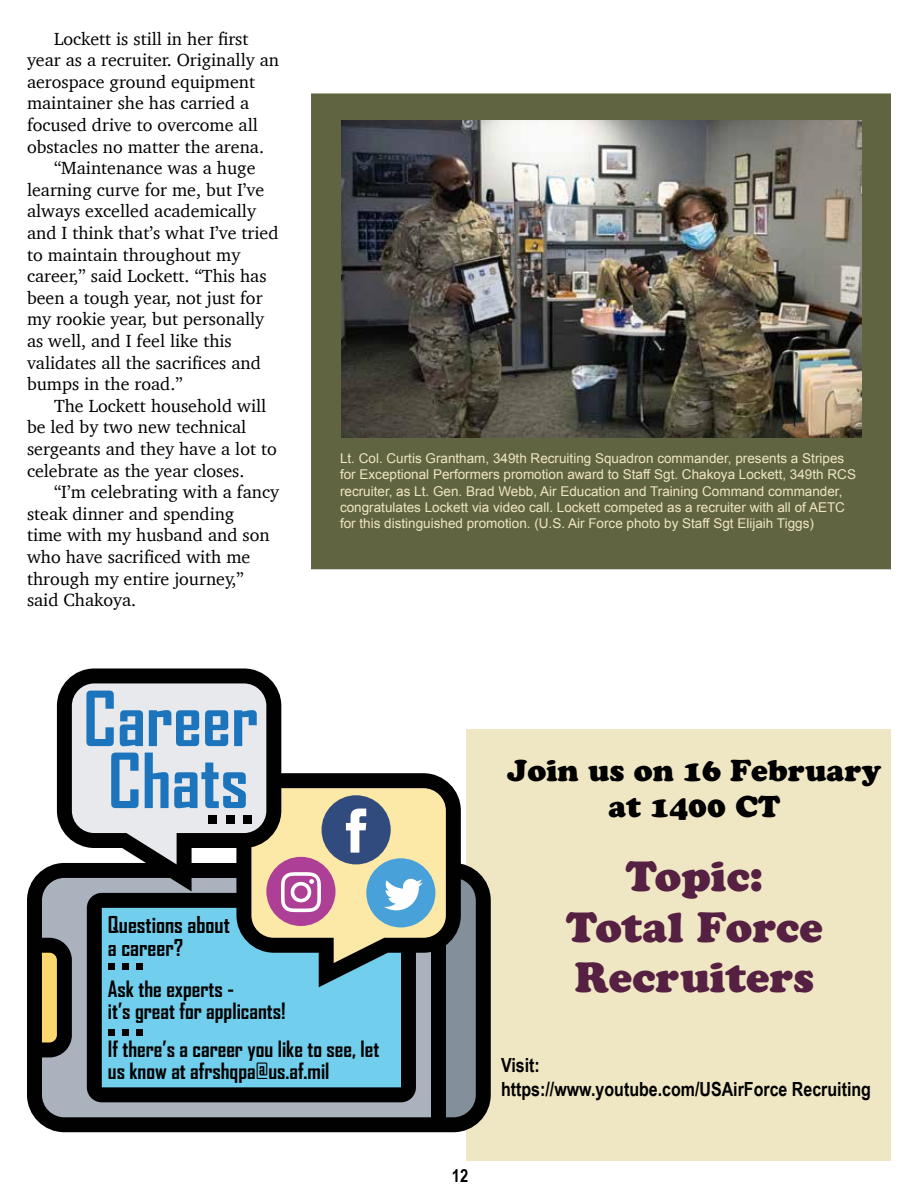
<style>
.page{position:relative;width:918px;height:1188px;background:#fff}
.page>*{position:absolute;margin:0;border:0;box-sizing:border-box;transform-origin:0 0}
.t1{font:700 72.75px/61.9px "Agency FB";color:#1c75bc;text-align:center}
.t2{font:42px/50.4px "Cooper Black Std";color:#562042;text-align:center}
.t3{font:30px/36px "Cooper Black Std";color:#000;text-align:center}
.t4{font:700 22.35px/22.4px "Agency FB";color:#000}
.t5{font:700 21.6px/21.6px "Agency FB";color:#000}
.t6{font:700 19.5px/23.4px "Arial Narrow";color:#000}
.t7{font:18px "Charter";color:#000}
.t8{font:700 18px "Arial Narrow";color:#000}
.t9{font:13.5px/16.2px "Arial";color:#efe6c3}
</style>
<div class="page">
<div style="left:466px;top:729px;width:424px;height:432px;background:#efe6c3"></div>
<div style="left:311px;top:93px;width:580px;height:476px;background:#616441"></div>
<img style="left:341px;top:120px;width:520px;height:318px">
<svg style="left:27px;top:877px;width:464px;height:255px;background:#1a1917"></svg>
<svg style="left:72px;top:668px;width:194px;height:8px;background:#212121"></svg>
<svg style="left:34px;top:676px;width:449px;height:449px"></svg>
<div style="left:136px;top:963px;width:7px;height:7px;background:#010101"></div>
<div style="left:122px;top:963px;width:7px;height:7px;background:#010101"></div>
<div style="left:108px;top:963px;width:7px;height:7px;background:#010101"></div>
<div style="left:136px;top:1030px;width:7px;height:6px;background:#010101"></div>
<div style="left:122px;top:1030px;width:7px;height:6px;background:#010101"></div>
<div style="left:108px;top:1030px;width:7px;height:6px;background:#010101"></div>
<p class="t7" style="left:54px;top:23px;width:196px">Lockett is still in her first</p>
<p class="t7" style="left:27px;top:45px;width:254px">year as a recruiter. Originally an</p>
<p class="t7" style="left:27px;top:66px;width:230px">aerospace ground equipment</p>
<p class="t7" style="left:27px;top:88px;width:224px">maintainer she has carried a</p>
<p class="t7" style="left:27px;top:109px;width:232px">focused drive to overcome all</p>
<p class="t7" style="left:27px;top:131px;width:239px">obstacles no matter the arena.</p>
<p class="t7" style="left:54px;top:153px;width:203px">“Maintenance was a huge</p>
<p class="t7" style="left:27px;top:174px;width:239px">learning curve for me, but I’ve</p>
<p class="t7" style="left:27px;top:196px;width:230px">always excelled academically</p>
<p class="t7" style="left:27px;top:217px;width:253px">and I think that’s what I’ve tried</p>
<p class="t7" style="left:27px;top:239px;width:215px">to maintain throughout my</p>
<p class="t7" style="left:27px;top:261px;width:241px">career,” said Lockett. “This has</p>
<p class="t7" style="left:27px;top:282px;width:237px">been a tough year, not just for</p>
<p class="t7" style="left:27px;top:304px;width:239px">my rookie year, but personally</p>
<p class="t7" style="left:27px;top:325px;width:206px">as well, and I feel like this</p>
<p class="t7" style="left:27px;top:347px;width:235px">validates all the sacrifices and</p>
<p class="t7" style="left:27px;top:369px;width:157px">bumps in the road.”</p>
<p class="t7" style="left:54px;top:390px;width:214px">The Lockett household will</p>
<p class="t7" style="left:27px;top:412px;width:221px">be led by two new technical</p>
<p class="t7" style="left:27px;top:433px;width:251px">sergeants and they have a lot to</p>
<p class="t7" style="left:27px;top:455px;width:219px">celebrate as the year closes.</p>
<p class="t7" style="left:54px;top:477px;width:227px">“I’m celebrating with a fancy</p>
<p class="t7" style="left:27px;top:498px;width:209px">steak dinner and spending</p>
<p class="t7" style="left:27px;top:520px;width:244px">time with my husband and son</p>
<p class="t7" style="left:27px;top:541px;width:225px">who have sacrificed with me</p>
<p class="t7" style="left:27px;top:563px;width:218px">through my entire journey,”</p>
<p class="t7" style="left:27px;top:585px;width:111px">said Chakoya.</p>
<h1 class="t1" style="left:83px;top:686px;width:177px">Career<br>Chats</h1>
<p class="t4" style="left:108px;top:913px;width:123px">Questions about a career?</p>
<p class="t5" style="left:108px;top:978px;width:179px">Ask the experts -<br>it’s great for applicants!</p>
<p class="t9" style="left:340px;top:450px;width:518px">Lt. Col. Curtis Grantham, 349th Recruiting Squadron commander, presents a Stripes for Exceptional Performers promotion award to Staff Sgt. Chakoya Lockett, 349th RCS recruiter, as Lt. Gen. Brad Webb, Air Education and Training Command commander, congratulates Lockett via video call. Lockett competed as a recruiter with all of AETC for this distinguished promotion. (U.S. Air Force photo by Staff Sgt Elijaih Tiggs)</p>
<h3 class="t3" style="left:508px;top:752px;width:375px">Join us on 16 February at 1400 CT</h3>
<h2 class="t2" style="left:566px;top:851px;width:258px">Topic:<br>Total Force<br>Recruiters</h2>
<p class="t5" style="left:108px;top:1038px;width:273px">If there’s a career you like to see, let us know at afrshqpa@us.af.mil</p>
<p class="t8" style="left:452px;top:1162px;width:18px">12</p>
<p class="t6" style="left:501px;top:1053px;width:371px">Visit:<br>https://www.youtube.com/USAirForce Recruiting</p>
</div>
